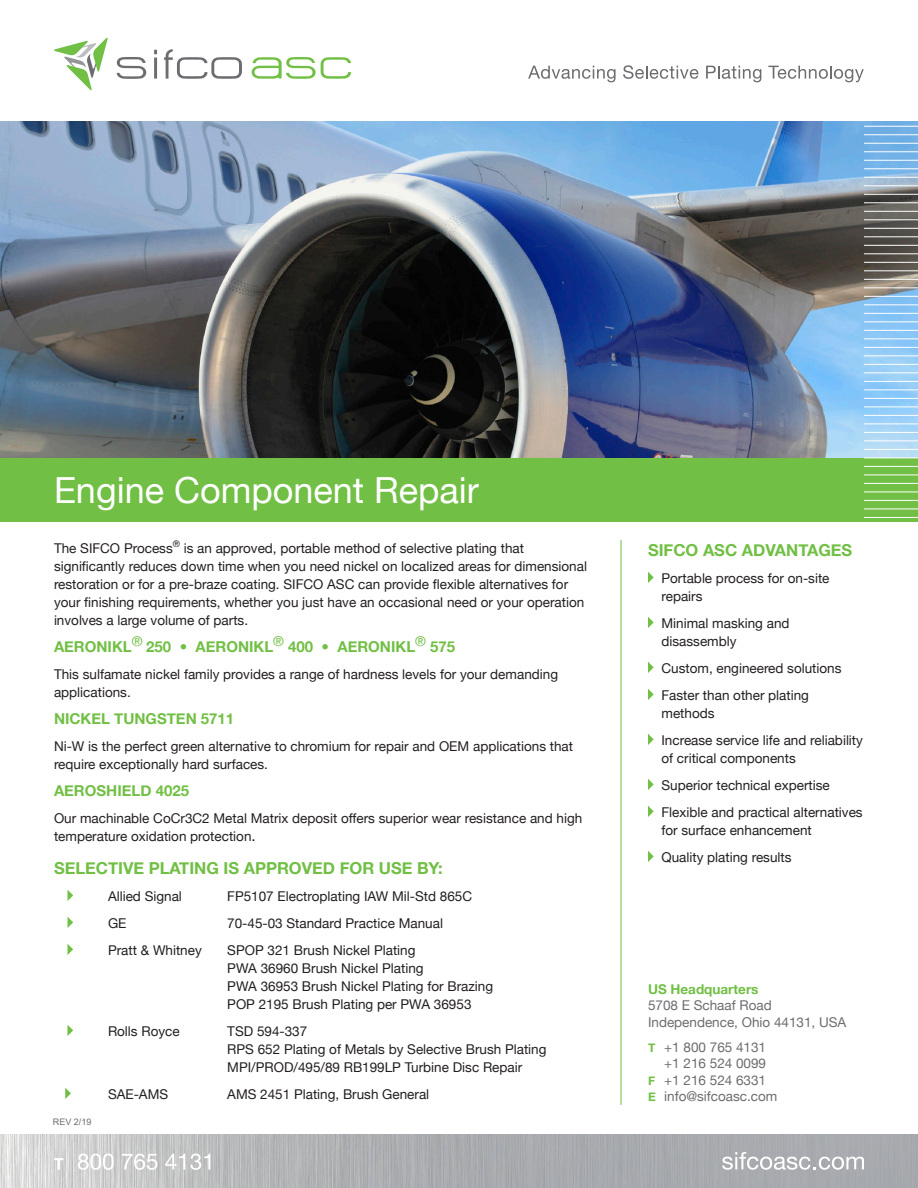
<style>
.page{position:relative;width:918px;height:1188px;background:#fff}
.page>*{position:absolute;margin:0;border:0;box-sizing:border-box;transform-origin:0 0}
.t1{font:36px "Helvetica Neue";color:#fff}
.t2{font:700 16.5px "Helvetica Neue";color:#71bf44}
.t3{font:700 15px "Helvetica Neue";color:#71bf44}
.t4{font:13.5px/18px "Helvetica Neue";color:#231f20}
.t5{font:13.5px/16.5px "Helvetica Neue";color:#6c6d70}
.t6{font:9px "Arial";color:#6c6d70}
.s1{font-size:15px}
.s2{font-weight:700;color:#71bf44}
.s3{font-weight:700;font-size:12px;color:#71bf44}
</style>
<div class="page">
<div style="left:0;top:364px;width:918px;height:158px;background:#71bf44"></div>
<img style="left:0;top:1134px;width:918px;height:54px">
<img style="left:0;top:122px;width:918px;height:336px">
<svg style="left:54px;top:38px;width:54px;height:52px"></svg>
<svg style="left:117px;top:57px;width:29px;height:22px"></svg>
<hr style="left:154px;top:58px;width:3px;height:21px;background:#6c6d70">
<svg style="left:154px;top:50px;width:3px;height:4px"></svg>
<svg style="left:164px;top:49px;width:78px;height:30px"></svg>
<svg style="left:252px;top:57px;width:99px;height:22px"></svg>
<svg style="left:528px;top:66px;width:88px;height:16px"></svg>
<svg style="left:623px;top:65px;width:75px;height:14px"></svg>
<svg style="left:706px;top:66px;width:55px;height:16px"></svg>
<svg style="left:768px;top:66px;width:96px;height:16px"></svg>
<svg style="left:648px;top:572px;width:6px;height:11px"></svg>
<svg style="left:648px;top:617px;width:6px;height:11px"></svg>
<svg style="left:648px;top:662px;width:6px;height:11px"></svg>
<svg style="left:648px;top:689px;width:6px;height:11px"></svg>
<svg style="left:648px;top:734px;width:6px;height:11px"></svg>
<svg style="left:648px;top:779px;width:6px;height:11px"></svg>
<svg style="left:648px;top:806px;width:6px;height:11px"></svg>
<svg style="left:648px;top:851px;width:6px;height:11px"></svg>
<svg style="left:722px;top:1152px;width:142px;height:18px"></svg>
<svg style="left:54px;top:1158px;width:9px;height:12px"></svg>
<svg style="left:78px;top:1154px;width:36px;height:16px"></svg>
<svg style="left:122px;top:1154px;width:35px;height:16px"></svg>
<svg style="left:165px;top:1154px;width:45px;height:16px"></svg>
<hr style="left:864px;top:126px;width:54px;height:1px;background:#fff">
<hr style="left:864px;top:134px;width:54px;height:1px;background:#fff">
<hr style="left:864px;top:143px;width:54px;height:1px;background:#fff">
<hr style="left:864px;top:151px;width:54px;height:1px;background:#fff">
<hr style="left:864px;top:160px;width:54px;height:1px;background:#fff">
<hr style="left:864px;top:168px;width:54px;height:1px;background:#fff">
<hr style="left:864px;top:177px;width:54px;height:1px;background:#fff">
<hr style="left:864px;top:185px;width:54px;height:1px;background:#fff">
<hr style="left:864px;top:194px;width:54px;height:1px;background:#fff">
<hr style="left:864px;top:202px;width:54px;height:1px;background:#fff">
<hr style="left:864px;top:211px;width:54px;height:1px;background:#fff">
<hr style="left:864px;top:219px;width:54px;height:1px;background:#fff">
<hr style="left:864px;top:228px;width:54px;height:1px;background:#fff">
<hr style="left:864px;top:236px;width:54px;height:1px;background:#fff">
<hr style="left:864px;top:245px;width:54px;height:1px;background:#fff">
<hr style="left:864px;top:253px;width:54px;height:1px;background:#fff">
<hr style="left:864px;top:262px;width:54px;height:1px;background:#fff">
<hr style="left:864px;top:270px;width:54px;height:1px;background:#fff">
<hr style="left:864px;top:279px;width:54px;height:1px;background:#fff">
<hr style="left:864px;top:287px;width:54px;height:1px;background:#fff">
<hr style="left:864px;top:296px;width:54px;height:1px;background:#fff">
<hr style="left:864px;top:304px;width:54px;height:1px;background:#fff">
<hr style="left:864px;top:313px;width:54px;height:1px;background:#fff">
<hr style="left:864px;top:321px;width:54px;height:1px;background:#fff">
<hr style="left:864px;top:330px;width:54px;height:1px;background:#fff">
<hr style="left:864px;top:338px;width:54px;height:1px;background:#fff">
<hr style="left:864px;top:347px;width:54px;height:1px;background:#fff">
<hr style="left:864px;top:355px;width:54px;height:1px;background:#fff">
<hr style="left:864px;top:364px;width:54px;height:1px;background:#fff">
<hr style="left:864px;top:372px;width:54px;height:1px;background:#fff">
<hr style="left:864px;top:381px;width:54px;height:1px;background:#fff">
<hr style="left:864px;top:390px;width:54px;height:1px;background:#fff">
<hr style="left:864px;top:398px;width:54px;height:1px;background:#fff">
<hr style="left:864px;top:407px;width:54px;height:1px;background:#fff">
<hr style="left:864px;top:415px;width:54px;height:1px;background:#fff">
<hr style="left:864px;top:424px;width:54px;height:1px;background:#fff">
<hr style="left:864px;top:432px;width:54px;height:1px;background:#fff">
<hr style="left:864px;top:441px;width:54px;height:1px;background:#fff">
<hr style="left:864px;top:449px;width:54px;height:1px;background:#fff">
<hr style="left:864px;top:458px;width:54px;height:1px;background:#fff">
<hr style="left:864px;top:466px;width:54px;height:1px;background:#fff">
<hr style="left:864px;top:475px;width:54px;height:1px;background:#fff">
<hr style="left:864px;top:483px;width:54px;height:1px;background:#fff">
<hr style="left:864px;top:492px;width:54px;height:1px;background:#fff">
<hr style="left:864px;top:500px;width:54px;height:1px;background:#fff">
<hr style="left:864px;top:509px;width:54px;height:1px;background:#fff">
<hr style="left:864px;top:517px;width:54px;height:1px;background:#fff">
<hr style="left:621px;top:540px;width:1px;height:565px;background:#71bf44">
<svg style="left:68px;top:890px;width:5px;height:11px"></svg>
<svg style="left:68px;top:917px;width:5px;height:11px"></svg>
<svg style="left:68px;top:944px;width:5px;height:11px"></svg>
<svg style="left:68px;top:1025px;width:5px;height:11px"></svg>
<svg style="left:65px;top:1088px;width:6px;height:11px"></svg>
<p class="t1" style="left:54px;top:469px;width:426px">Engine Component Repair</p>
<p class="t4" style="left:54px;top:539px;width:535px">The SIFCO Process<sup>®</sup> is an approved, portable method of selective plating that significantly reduces down time when you need nickel on localized areas for dimensional restoration or for a pre-braze coating. SIFCO ASC can provide flexible alternatives for your finishing requirements, whether you just have an occasional need or your operation involves a large volume of parts.</p>
<p class="t3" style="left:54px;top:637px;width:403px">AERONIKL<sup>®</sup> 250 • AERONIKL<sup>®</sup> 400 • AERONIKL<sup>®</sup> 575</p>
<p class="t4" style="left:54px;top:665px;width:506px">This sulfamate nickel family provides a range of hardness levels for your demanding applications.</p>
<p class="t3" style="left:54px;top:709px;width:182px">NICKEL TUNGSTEN 5711</p>
<p class="t4" style="left:54px;top:737px;width:521px">Ni-W is the perfect green alternative to chromium for repair and OEM applications that require exceptionally hard surfaces.</p>
<p class="t3" style="left:54px;top:781px;width:137px">AEROSHIELD 4025</p>
<p class="t4" style="left:54px;top:809px;width:530px">Our machinable CoCr3C2 Metal Matrix deposit offers superior wear resistance and high temperature oxidation protection<span class="s1">.</span></p>
<p class="t2" style="left:54px;top:858px;width:390px">SELECTIVE PLATING IS APPROVED FOR USE BY:</p>
<p class="t4" style="left:108px;top:887px;width:75px">Allied Signal</p>
<p class="t4" style="left:227px;top:887px;width:246px">FP5107 Electroplating IAW Mil-Std 865C</p>
<p class="t4" style="left:108px;top:914px;width:20px">GE</p>
<p class="t4" style="left:227px;top:914px;width:217px">70-45-03 Standard Practice Manual</p>
<p class="t4" style="left:108px;top:941px;width:95px">Pratt &amp; Whitney</p>
<p class="t4" style="left:227px;top:941px;width:190px">SPOP 321 Brush Nickel Plating</p>
<p class="t4" style="left:227px;top:959px;width:198px">PWA 36960 Brush Nickel Plating</p>
<p class="t4" style="left:227px;top:977px;width:267px">PWA 36953 Brush Nickel Plating for Brazing</p>
<p class="t4" style="left:227px;top:995px;width:246px">POP 2195 Brush Plating per PWA 36953</p>
<p class="t4" style="left:108px;top:1022px;width:73px">Rolls Royce</p>
<p class="t4" style="left:227px;top:1022px;width:82px">TSD 594-337</p>
<p class="t4" style="left:227px;top:1040px;width:321px">RPS 652 Plating of Metals by Selective Brush Plating<br>MPI/PROD/495/89 RB199LP Turbine Disc Repair</p>
<p class="t4" style="left:108px;top:1085px;width:62px">SAE-AMS</p>
<p class="t4" style="left:227px;top:1085px;width:204px">AMS 2451 Plating, Brush General</p>
<p class="t6" style="left:53px;top:1116px;width:40px">REV 2/19</p>
<p class="t2" style="left:648px;top:540px;width:206px">SIFCO ASC ADVANTAGES</p>
<p class="t4" style="left:662px;top:569px;width:170px">Portable process for on-site repairs</p>
<p class="t4" style="left:662px;top:614px;width:130px">Minimal masking and disassembly</p>
<p class="t4" style="left:662px;top:659px;width:182px">Custom, engineered solutions</p>
<p class="t4" style="left:662px;top:686px;width:149px">Faster than other plating methods</p>
<p class="t4" style="left:662px;top:731px;width:203px">Increase service life and reliability of critical components</p>
<p class="t4" style="left:662px;top:776px;width:170px">Superior technical expertise</p>
<p class="t4" style="left:662px;top:803px;width:203px">Flexible and practical alternatives for surface enhancement</p>
<p class="t4" style="left:662px;top:848px;width:132px">Quality plating results</p>
<p class="t5" style="left:648px;top:981px;width:200px"><span class="s2">US Headquarters<br></span>5708 E Schaaf Road<br>Independence, Ohio 44131, USA</p>
<p class="t5" style="left:648px;top:1038px;width:120px"><span class="s3">T</span> +1 800 765 4131</p>
<p class="t5" style="left:664px;top:1055px;width:103px">+1 216 524 0099</p>
<p class="t5" style="left:648px;top:1071px;width:120px"><span class="s3">F</span> +1 216 524 6331</p>
<p class="t5" style="left:648px;top:1088px;width:131px"><span class="s3">E</span> info@sifcoasc.com</p>
</div>
